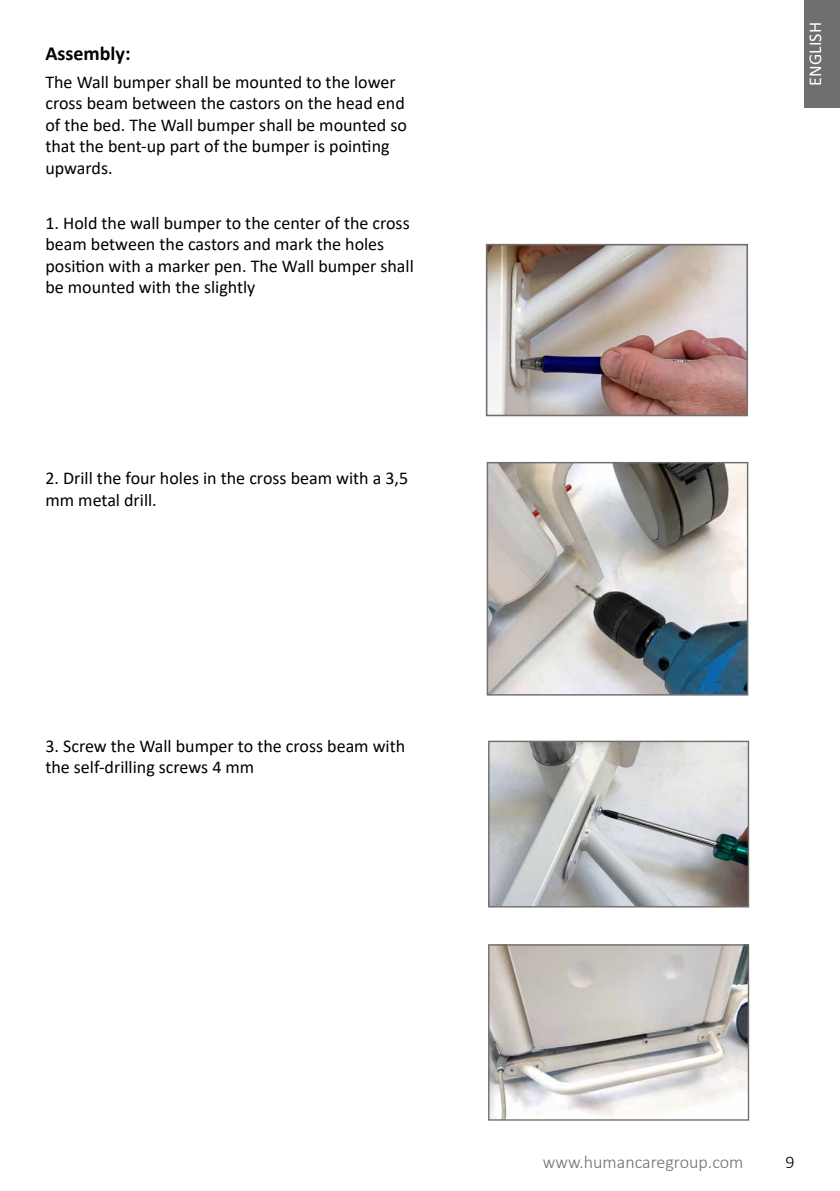
<style>
.page{position:relative;width:840px;height:1191px;background:#fff}
.page>*{position:absolute;margin:0;border:0;box-sizing:border-box;transform-origin:0 0}
.t1{font:700 20px "Calibri";color:#000}
.t2{font:18px/21.6px "Calibri";color:#000}
.t3{font:300 18px "Calibri";color:#706f6f}
.t4{font:18px "Calibri";color:#fff}
.t5{font:300 18px "Calibri";color:#000}
</style>
<div class="page">
<div style="left:803px;top:0;width:36px;height:108px;background:#706f6f"></div>
<hr style="left:0;top:0;width:1px;height:108px;background:#706f6f">
<img style="left:490px;top:742px;width:256px;height:163px">
<div style="left:488px;top:740px;width:260px;height:167px;border:1px solid #706f6f"></div>
<img style="left:488px;top:464px;width:258px;height:229px">
<div style="left:486px;top:462px;width:262px;height:233px;border:1px solid #706f6f"></div>
<img style="left:490px;top:946px;width:256px;height:172px">
<div style="left:488px;top:944px;width:260px;height:176px;border:1px solid #706f6f"></div>
<img style="left:488px;top:247px;width:256px;height:166px">
<div style="left:485px;top:244px;width:262px;height:172px;border:2px solid #706f6f"></div>
<p class="t1" style="left:45px;top:40px;width:87px">Assembly:</p>
<p class="t2" style="left:45px;top:70px;width:363px">The Wall bumper shall be mounted to the lower cross beam between the castors on the head end of the bed. The Wall bumper shall be mounted so that the bent-up part of the bumper is pointing upwards.</p>
<p class="t2" style="left:45px;top:211px;width:370px">1. Hold the wall bumper to the center of the cross beam between the castors and mark the holes position with a marker pen. The Wall bumper shall be mounted with the slightly</p>
<p class="t2" style="left:45px;top:467px;width:364px">2. Drill the four holes in the cross beam with a 3,5 mm metal drill.</p>
<p class="t2" style="left:45px;top:734px;width:361px">3. Screw the Wall bumper to the cross beam with the self-drilling screws 4 mm</p>
<p class="t4" style="left:802px;top:86px;width:65px;rotate:-90deg">ENGLISH</p>
<p class="t3" style="left:542px;top:1151px;width:202px">www.humancaregroup.com</p>
<p class="t5" style="left:785px;top:1151px;width:11px">9</p>
</div>
